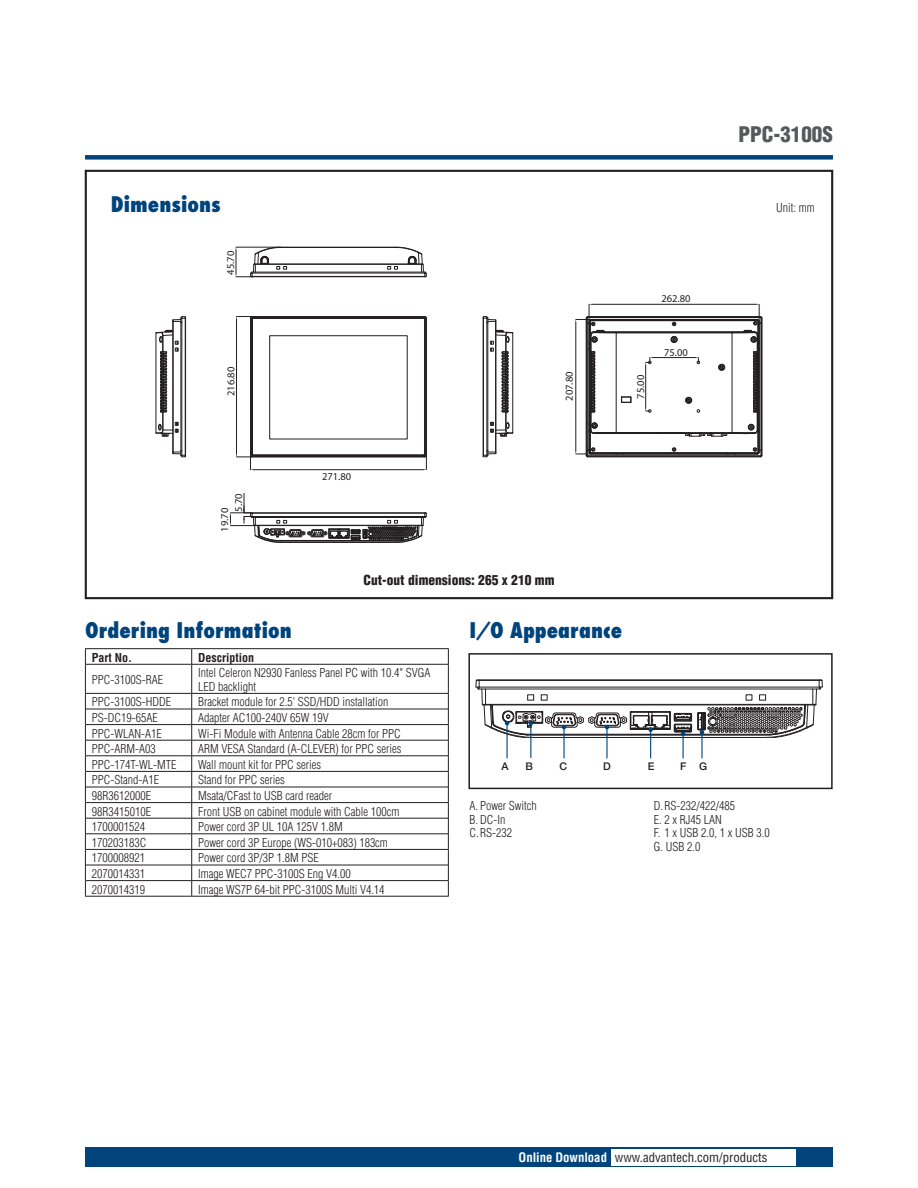
<style>
.page{position:relative;width:918px;height:1188px;background:#fff}
.page>*{position:absolute;margin:0;border:0;box-sizing:border-box;transform-origin:0 0}
.DS_Paragraph_Header{font:800 condensed 21px "Futura";color:#00447b}
.DS_Headline-1P{font:900 condensed 21px "Helvetica";color:#57585a}
.DS_Paragraph_Subhead{font:900 condensed 13.5px "Helvetica";color:#231f20}
.t1{font:condensed 12.75px "Helvetica";color:#231f20}
.DS_Tab-data{font:300 condensed 12px/13.5px "Helvetica";color:#231f20}
.DS_Photo_Body_Text{font:300 condensed 12px "Helvetica";color:#231f20}
.DS_Tab-data_bold{font:700 condensed 12px "Helvetica";color:#231f20}
.DS_Body_Text{font:300 condensed 12px "Helvetica";color:#231f20}
.DS_Photo_text{font:500 10.65px "Helvetica Neue";color:#231f20}
.t2{font:10.5px/14.1px "Myriad Pro";color:#231f20}
.s1{font-weight:700;color:#fff}
</style>
<div class="page">
<div style="left:85px;top:1147px;width:748px;height:20px;background:#00447b"></div>
<div style="left:611px;top:1149px;width:184px;height:16px;background:#fff"></div>
<div style="left:85px;top:155px;width:748px;height:5px;background:#00447b"></div>
<div style="left:85px;top:170px;width:748px;height:429px;background:#fff;border:2px solid #231f20"></div>
<div style="left:468px;top:653px;width:365px;height:136px;border:2px solid #231f20"></div>
<svg style="left:236px;top:316px;width:191px;height:154px"></svg>
<hr style="left:236px;top:320px;width:1px;height:133px;background:#231f20">
<svg style="left:482px;top:316px;width:32px;height:142px"></svg>
<svg style="left:155px;top:316px;width:32px;height:142px"></svg>
<svg style="left:230px;top:493px;width:197px;height:50px"></svg>
<svg style="left:235px;top:246px;width:192px;height:32px"></svg>
<svg style="left:575px;top:304px;width:188px;height:154px"></svg>
<hr style="left:645px;top:366px;width:1px;height:42px;background:#231f20">
<svg style="left:475px;top:679px;width:348px;height:79px"></svg>
<hr style="left:85px;top:648px;width:107px;height:1px;background:#231f20">
<hr style="left:192px;top:648px;width:257px;height:1px;background:#231f20">
<svg style="left:85px;top:649px;width:1px;height:247px"></svg>
<svg style="left:448px;top:649px;width:1px;height:247px"></svg>
<hr style="left:85px;top:896px;width:107px;height:1px;background:#231f20">
<hr style="left:192px;top:896px;width:257px;height:1px;background:#231f20">
<hr style="left:86px;top:664px;width:106px;height:1px;background:#231f20">
<hr style="left:192px;top:664px;width:256px;height:1px;background:#231f20">
<hr style="left:86px;top:693px;width:106px;height:1px;background:#231f20">
<hr style="left:192px;top:693px;width:256px;height:1px;background:#231f20">
<hr style="left:86px;top:709px;width:106px;height:1px;background:#231f20">
<hr style="left:192px;top:709px;width:256px;height:1px;background:#231f20">
<hr style="left:86px;top:724px;width:106px;height:1px;background:#231f20">
<hr style="left:192px;top:724px;width:256px;height:1px;background:#231f20">
<hr style="left:86px;top:740px;width:106px;height:1px;background:#231f20">
<hr style="left:192px;top:740px;width:256px;height:1px;background:#231f20">
<hr style="left:86px;top:756px;width:106px;height:1px;background:#231f20">
<hr style="left:192px;top:756px;width:256px;height:1px;background:#231f20">
<hr style="left:86px;top:771px;width:106px;height:1px;background:#231f20">
<hr style="left:192px;top:771px;width:256px;height:1px;background:#231f20">
<hr style="left:86px;top:787px;width:106px;height:1px;background:#231f20">
<hr style="left:192px;top:787px;width:256px;height:1px;background:#231f20">
<hr style="left:86px;top:802px;width:106px;height:1px;background:#231f20">
<hr style="left:192px;top:802px;width:256px;height:1px;background:#231f20">
<hr style="left:86px;top:818px;width:106px;height:1px;background:#231f20">
<hr style="left:192px;top:818px;width:256px;height:1px;background:#231f20">
<hr style="left:86px;top:834px;width:106px;height:1px;background:#231f20">
<hr style="left:192px;top:834px;width:256px;height:1px;background:#231f20">
<hr style="left:86px;top:849px;width:106px;height:1px;background:#231f20">
<hr style="left:192px;top:849px;width:256px;height:1px;background:#231f20">
<hr style="left:86px;top:865px;width:106px;height:1px;background:#231f20">
<hr style="left:192px;top:865px;width:256px;height:1px;background:#231f20">
<hr style="left:86px;top:880px;width:106px;height:1px;background:#231f20">
<hr style="left:192px;top:880px;width:256px;height:1px;background:#231f20">
<svg style="left:191px;top:649px;width:1px;height:247px"></svg>
<p class="DS_Headline-1P" style="left:738px;top:121px;width:96px">PPC-3100S</p>
<p class="DS_Paragraph_Header" style="left:111px;top:191px;width:111px">Dimensions</p>
<p class="DS_Body_Text" style="left:776px;top:201px;width:40px">Unit: mm</p>
<p class="t2" style="left:224px;top:275px;width:25px;rotate:-90deg">45.70</p>
<p class="t2" style="left:224px;top:396px;width:31px;rotate:-90deg">216.80</p>
<p class="t2" style="left:562px;top:401px;width:31px;rotate:-90deg">207.80</p>
<p class="t2" style="left:217px;top:512px;width:20px;text-indent:-20px;rotate:-90deg">19.70<br>5.70</p>
<p class="t2" style="left:322px;top:470px;width:31px">271.80</p>
<p class="DS_Paragraph_Subhead" style="left:364px;top:572px;width:192px">Cut-out dimensions: 265 x 210 mm</p>
<p class="t2" style="left:661px;top:291px;width:31px">262.80</p>
<p class="t2" style="left:633px;top:399px;width:25px;rotate:-90deg">75.00</p>
<p class="t2" style="left:664px;top:345px;width:25px">75.00</p>
<p class="DS_Paragraph_Header" style="left:85px;top:616px;width:208px">Ordering Information</p>
<p class="DS_Tab-data_bold" style="left:92px;top:650px;width:42px">Part No.</p>
<p class="DS_Tab-data_bold" style="left:198px;top:650px;width:57px">Description</p>
<p class="DS_Tab-data" style="left:92px;top:673px;width:73px">PPC-3100S-RAE</p>
<p class="DS_Tab-data" style="left:198px;top:666px;width:234px">Intel Celeron N2930 Fanless Panel PC with 10.4" SVGA<br>LED backlight</p>
<p class="DS_Tab-data" style="left:92px;top:695px;width:81px">PPC-3100S-HDDE</p>
<p class="DS_Tab-data" style="left:198px;top:695px;width:192px">Bracket module for 2.5' SSD/HDD installation</p>
<p class="DS_Tab-data" style="left:92px;top:711px;width:67px">PS-DC19-65AE</p>
<p class="DS_Tab-data" style="left:198px;top:711px;width:132px">Adapter AC100-240V 65W 19V</p>
<p class="DS_Tab-data" style="left:92px;top:726px;width:71px">PPC-WLAN-A1E</p>
<p class="DS_Tab-data" style="left:198px;top:726px;width:204px">Wi-Fi Module with Antenna Cable 28cm for PPC</p>
<p class="DS_Tab-data" style="left:92px;top:742px;width:65px">PPC-ARM-A03</p>
<p class="DS_Tab-data" style="left:198px;top:742px;width:205px">ARM VESA Standard (A-CLEVER) for PPC series</p>
<p class="DS_Tab-data" style="left:92px;top:758px;width:86px">PPC-174T-WL-MTE</p>
<p class="DS_Tab-data" style="left:198px;top:758px;width:125px">Wall mount kit for PPC series</p>
<p class="DS_Tab-data" style="left:92px;top:773px;width:69px">PPC-Stand-A1E</p>
<p class="DS_Tab-data" style="left:198px;top:773px;width:88px">Stand for PPC series</p>
<p class="DS_Tab-data" style="left:92px;top:789px;width:61px">98R3612000E</p>
<p class="DS_Tab-data" style="left:198px;top:789px;width:135px">Msata/CFast to USB card reader</p>
<p class="DS_Tab-data" style="left:92px;top:804px;width:61px">98R3415010E</p>
<p class="DS_Tab-data" style="left:198px;top:804px;width:203px">Front USB on cabinet module with Cable 100cm</p>
<p class="DS_Tab-data" style="left:92px;top:820px;width:55px">1700001524</p>
<p class="DS_Tab-data" style="left:198px;top:820px;width:146px">Power cord 3P UL 10A 125V 1.8M</p>
<p class="DS_Tab-data" style="left:92px;top:836px;width:56px">170203183C</p>
<p class="DS_Tab-data" style="left:198px;top:836px;width:191px">Power cord 3P Europe (WS-010+083) 183cm</p>
<p class="DS_Tab-data" style="left:92px;top:851px;width:55px">1700008921</p>
<p class="DS_Tab-data" style="left:198px;top:851px;width:122px">Power cord 3P/3P 1.8M PSE</p>
<p class="DS_Tab-data" style="left:92px;top:867px;width:55px">2070014331</p>
<p class="DS_Tab-data" style="left:198px;top:867px;width:154px">Image WEC7 PPC-3100S Eng V4.00</p>
<p class="DS_Tab-data" style="left:92px;top:882px;width:55px">2070014319</p>
<p class="DS_Tab-data" style="left:198px;top:882px;width:188px">Image WS7P 64-bit PPC-3100S Multi V4.14</p>
<p class="DS_Paragraph_Header" style="left:470px;top:616px;width:154px">I/O Appearance</p>
<p class="DS_Photo_text" style="left:502px;top:760px;width:9px">A</p>
<p class="DS_Photo_text" style="left:525px;top:760px;width:9px">B</p>
<p class="DS_Photo_text" style="left:559px;top:760px;width:9px">C</p>
<p class="DS_Photo_text" style="left:603px;top:760px;width:9px">D</p>
<p class="DS_Photo_text" style="left:648px;top:760px;width:8px">E</p>
<p class="DS_Photo_text" style="left:680px;top:760px;width:8px">F</p>
<p class="DS_Photo_text" style="left:699px;top:760px;width:10px">G</p>
<p class="DS_Photo_Body_Text" style="left:470px;top:799px;width:69px">A. Power Switch</p>
<p class="DS_Photo_Body_Text" style="left:470px;top:812px;width:37px">B. DC-In</p>
<p class="DS_Photo_Body_Text" style="left:470px;top:826px;width:44px">C.RS-232</p>
<p class="DS_Photo_Body_Text" style="left:654px;top:799px;width:83px">D.RS-232/422/485</p>
<p class="DS_Photo_Body_Text" style="left:654px;top:812px;width:69px">E. 2 x RJ45 LAN</p>
<p class="DS_Photo_Body_Text" style="left:654px;top:826px;width:117px">F. 1 x USB 2.0, 1 x USB 3.0</p>
<p class="DS_Photo_Body_Text" style="left:654px;top:839px;width:48px">G. USB 2.0</p>
<p class="t1" style="left:519px;top:1150px;width:250px"><span class="s1">Online Download</span> www.advantech.com/products</p>
</div>
